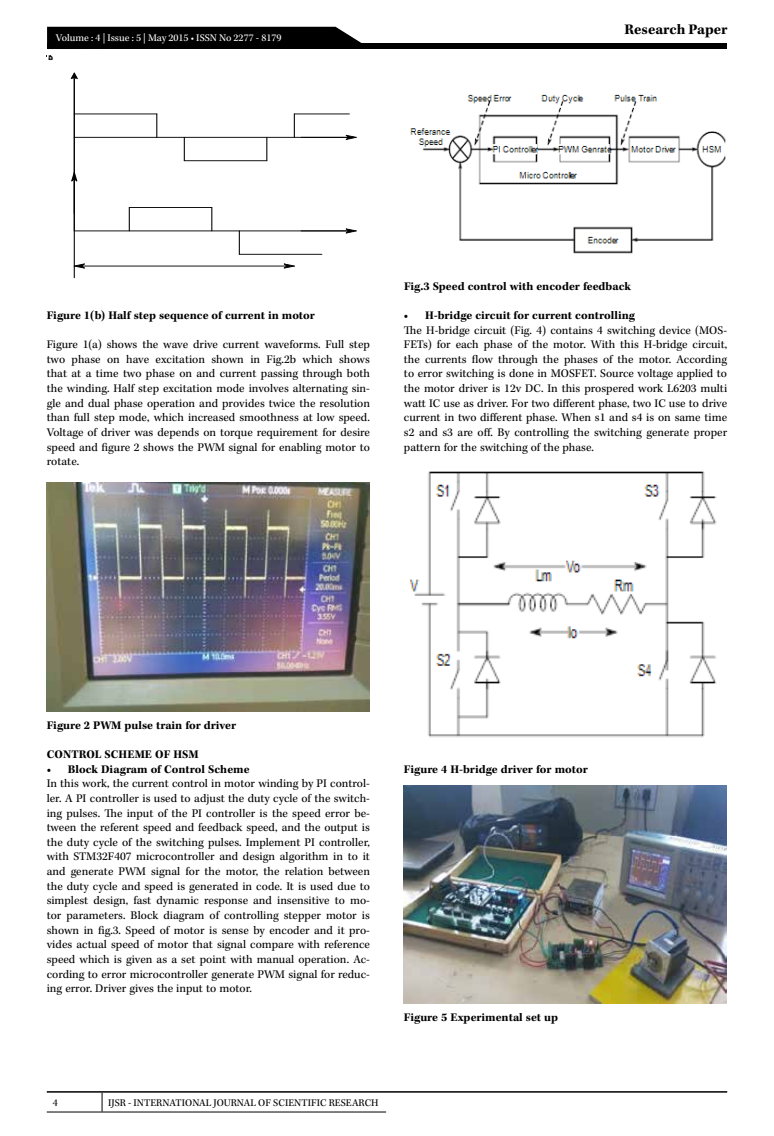
<style>
.page{position:relative;width:774px;height:1136px;background:#fff}
.page>*{position:absolute;margin:0;border:0;box-sizing:border-box;transform-origin:0 0}
.t1{font:700 15px "Kepler Std";color:#000}
.t2{font:12px/14.7px "Kepler Std";color:#000;text-align:justify}
.t3{font:700 12px "Kepler Std";color:#000}
.t4{font:10.5px "Kepler Std";color:#000}
.t5{font:10.5px "Kepler Std";color:#fff}
.t6{font:10.35px "Arial";color:#000;scale:1.18 1}
</style>
<div class="page">
<hr style="left:47px;top:1090px;width:680px;height:2px;background:#000">
<svg style="left:102px;top:1092px;width:1px;height:19px"></svg>
<hr style="left:47px;top:1111px;width:55px;height:1px;background:#000">
<hr style="left:102px;top:1111px;width:284px;height:1px;background:#000">
<div style="left:47px;top:43px;width:680px;height:6px;background:#000"></div>
<div style="left:47px;top:27px;width:315px;height:16px;background:#000"></div>
<svg style="left:184px;top:138px;width:1px;height:22px"></svg>
<svg style="left:70px;top:72px;width:8px;height:7px"></svg>
<svg style="left:71px;top:172px;width:7px;height:10px"></svg>
<hr style="left:74px;top:137px;width:275px;height:1px;background:#000">
<hr style="left:74px;top:230px;width:275px;height:1px;background:#000">
<hr style="left:74px;top:79px;width:1px;height:199px;background:#000">
<svg style="left:129px;top:208px;width:1px;height:23px"></svg>
<svg style="left:239px;top:231px;width:1px;height:23px"></svg>
<hr style="left:82px;top:266px;width:205px;height:1px;background:#000">
<svg style="left:283px;top:263px;width:12px;height:6px"></svg>
<svg style="left:73px;top:263px;width:12px;height:6px"></svg>
<svg style="left:345px;top:228px;width:12px;height:6px"></svg>
<svg style="left:345px;top:134px;width:12px;height:6px"></svg>
<hr style="left:74px;top:114px;width:83px;height:1px;background:#000">
<svg style="left:266px;top:137px;width:1px;height:23px"></svg>
<hr style="left:184px;top:160px;width:83px;height:1px;background:#000">
<svg style="left:211px;top:208px;width:1px;height:23px"></svg>
<hr style="left:129px;top:207px;width:83px;height:1px;background:#000">
<hr style="left:239px;top:254px;width:83px;height:1px;background:#000">
<svg style="left:156px;top:114px;width:1px;height:23px"></svg>
<svg style="left:294px;top:115px;width:1px;height:22px"></svg>
<hr style="left:294px;top:114px;width:55px;height:1px;background:#000">
<img style="left:46px;top:482px;width:323px;height:229px">
<img style="left:410px;top:94px;width:316px;height:160px">
<img style="left:409px;top:471px;width:308px;height:267px">
<img style="left:404px;top:785px;width:323px;height:218px">
<p class="t5" style="left:56px;top:32px;width:227px">Volume : 4 | Issue : 5 | May 2015 • ISSN No 2277 - 8179</p>
<p class="t6" style="left:44px;top:47px;width:10px">I T<sub>ab</sub></p>
<p class="t1" style="left:625px;top:21px;width:104px">Research Paper</p>
<p class="t3" style="left:47px;top:308px;width:270px">Figure 1(b) Half step sequence of current in motor</p>
<p class="t2" style="left:47px;top:337px;width:325px">Figure 1(a) shows the wave drive current waveforms. Full step two phase on have excitation shown in Fig.2b which shows that at a time two phase on and current passing through both the winding. Half step excitation mode involves alternating sin&shy;gle and dual phase operation and provides twice the resolution than full step mode, which increased smoothness at low speed.<br>Voltage of driver was depends on torque requirement for desire speed and figure 2 shows the PWM signal for enabling motor to rotate.</p>
<p class="t3" style="left:404px;top:279px;width:229px">Fig.3 Speed control with encoder feedback</p>
<p class="t3" style="left:404px;top:308px;width:233px">• H-bridge circuit for current controlling</p>
<p class="t2" style="left:404px;top:323px;width:325px">The H-bridge circuit (Fig. 4) contains 4 switching device (MOS-FETs) for each phase of the motor. With this H-bridge circuit, the currents flow through the phases of the motor. According to error switching is done in MOSFET. Source voltage applied to the motor driver is 12v DC. In this prospered work L6203 multi watt IC use as driver. For two different phase, two IC use to drive current in two different phase. When s1 and s4 is on same time s2 and s3 are off. By controlling the switching generate proper pattern for the switching of the phase.</p>
<p class="t3" style="left:47px;top:718px;width:191px">Figure 2 PWM pulse train for driver</p>
<p class="t3" style="left:47px;top:747px;width:153px">CONTROL SCHEME OF HSM</p>
<p class="t3" style="left:47px;top:762px;width:204px">• Block Diagram of Control Scheme</p>
<p class="t2" style="left:47px;top:776px;width:325px">In this work, the current control in motor winding by PI control&shy;ler. A PI controller is used to adjust the duty cycle of the switch&shy;ing pulses. The input of the PI controller is the speed error be&shy;tween the referent speed and feedback speed, and the output is the duty cycle of the switching pulses. Implement PI controller, with STM32F407 microcontroller and design algorithm in to it and generate PWM signal for the motor, the relation between the duty cycle and speed is generated in code. It is used due to simplest design, fast dynamic response and insensitive to mo&shy;tor parameters. Block diagram of controlling stepper motor is shown in fig.3. Speed of motor is sense by encoder and it pro&shy;vides actual speed of motor that signal compare with reference speed which is given as a set point with manual operation. Ac&shy;cording to error microcontroller generate PWM signal for reduc&shy;ing error. Driver gives the input to motor.</p>
<p class="t3" style="left:404px;top:762px;width:185px">Figure 4 H-bridge driver for motor</p>
<p class="t3" style="left:404px;top:1010px;width:156px">Figure 5 Experimental set up</p>
<p class="t4" style="left:53px;top:1096px;width:7px">4</p>
<p class="t4" style="left:108px;top:1096px;width:272px">IJSR - INTERNATIONAL JOURNAL OF SCIENTIFIC RESEARCH</p>
</div>
